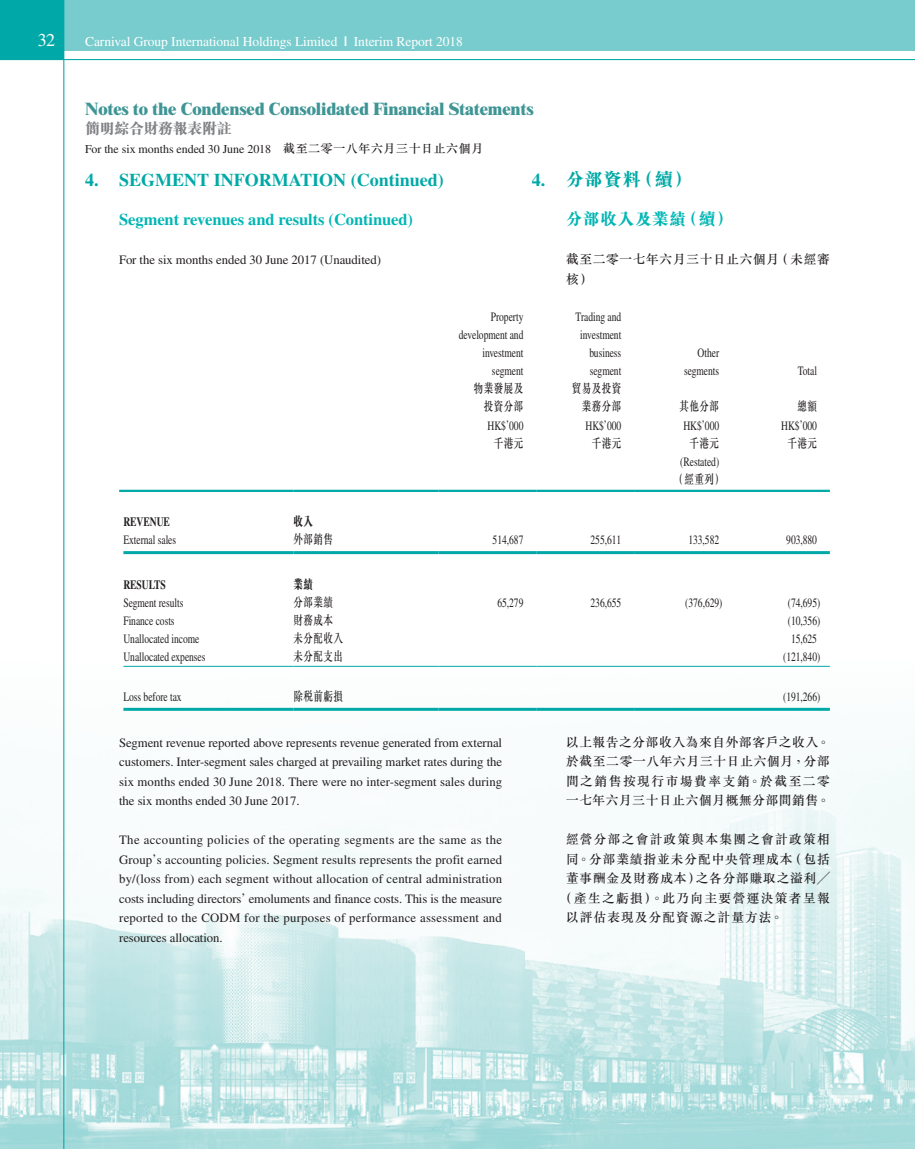
<style>
.page{position:relative;width:915px;height:1149px;background:#fff}
.page>*{position:absolute;margin:0;border:0;box-sizing:border-box;transform-origin:0 0}
.Heading_1{font:700 18px "Times LT Std";color:#00a9a7}
.C_Heading_1{font:800 18px "M Sung HK";color:#00a9a7}
.t1{font:18px "Times LT Std";color:#fff}
.t2{font:800 17.25px "Times LT Std";letter-spacing:-.01em;color:#3f9595}
.Heading_2{font:700 16.5px "Times LT Std";letter-spacing:-.005em;color:#00b6b4}
.C_Heading_2{font:800 16.5px "M Sung HK";letter-spacing:.045em;color:#00b6b4}
.t3{font:800 15px "M Sung HK";letter-spacing:-.025em;color:#808285}
.t4{font:13.5px "Times LT Std";letter-spacing:-.005em;color:#fff}
.Body_Text{font:12.75px/19.5px "Times LT Std";letter-spacing:-.005em;color:#231f20;text-align:justify}
.Body_Text-2{font:12.75px "Times LT Std";letter-spacing:-.005em;color:#231f20;scale:.75 1}
.C_Body_Text{font:500 12.75px/19.5px "M Sung HK";letter-spacing:.065em;color:#231f20}
.Body_Text-3{font:500 12.75px "M Sung HK";letter-spacing:.045em;color:#231f20;scale:.75 1}
.C_Body_Text-2{font:500 12.75px "M Sung HK";letter-spacing:.1em;color:#231f20}
.C_Body_Text-3{font:500 12.75px "M Sung HK";letter-spacing:.095em;color:#231f20}
.Body_Text-4{font:700 12.75px "Times LT Std";letter-spacing:-.005em;color:#231f20;scale:.75 1}
.Body_Text-5{font:800 12.75px "M Sung HK";color:#231f20;scale:.75 1}
.t5{font:12px "Times LT Std";letter-spacing:-.005em;color:#231f20}
.s1{font-weight:800}
.s2{font-family:"M Sung HK";font-weight:500}
.s3{font-family:"Times LT Std";font-weight:700}
</style>
<div class="page">
<img style="left:0;top:51px;width:914px;height:1097px">
<div style="left:64px;top:0;width:850px;height:51px;background:#78cccd"></div>
<hr style="left:914px;top:0;width:1px;height:51px;background:#78cccd">
<div style="left:0;top:0;width:64px;height:60px;background:#00a9a7"></div>
<hr style="left:63px;top:0;width:1px;height:1148px;background:#00a9a7">
<hr style="left:0;top:59px;width:914px;height:1px;background:#00a9a7">
<hr style="left:119px;top:489px;width:174px;height:3px;background:#00a9a7">
<hr style="left:293px;top:489px;width:145px;height:3px;background:#00a9a7">
<hr style="left:438px;top:489px;width:98px;height:3px;background:#00a9a7">
<hr style="left:536px;top:489px;width:98px;height:3px;background:#00a9a7">
<hr style="left:634px;top:489px;width:97px;height:3px;background:#00a9a7">
<hr style="left:731px;top:489px;width:98px;height:3px;background:#00a9a7">
<hr style="left:123px;top:551px;width:170px;height:3px;background:#00a9a7">
<hr style="left:293px;top:551px;width:145px;height:3px;background:#00a9a7">
<hr style="left:438px;top:551px;width:98px;height:3px;background:#00a9a7">
<hr style="left:536px;top:551px;width:98px;height:3px;background:#00a9a7">
<hr style="left:634px;top:551px;width:97px;height:3px;background:#00a9a7">
<hr style="left:731px;top:551px;width:98px;height:3px;background:#00a9a7">
<hr style="left:123px;top:665px;width:170px;height:1px;background:#00a9a7">
<hr style="left:293px;top:665px;width:145px;height:1px;background:#00a9a7">
<hr style="left:438px;top:665px;width:98px;height:1px;background:#00a9a7">
<hr style="left:536px;top:665px;width:98px;height:1px;background:#00a9a7">
<hr style="left:634px;top:665px;width:97px;height:1px;background:#00a9a7">
<hr style="left:731px;top:665px;width:98px;height:1px;background:#00a9a7">
<hr style="left:123px;top:707px;width:170px;height:3px;background:#00a9a7">
<hr style="left:293px;top:707px;width:145px;height:3px;background:#00a9a7">
<hr style="left:438px;top:707px;width:98px;height:3px;background:#00a9a7">
<hr style="left:536px;top:707px;width:98px;height:3px;background:#00a9a7">
<hr style="left:634px;top:707px;width:97px;height:3px;background:#00a9a7">
<hr style="left:731px;top:707px;width:98px;height:3px;background:#00a9a7">
<h1 class="t1" style="left:38px;top:30px;width:19px">32</h1>
<p class="t4" style="left:85px;top:33px;width:379px">Carnival Group International Holdings Limited <span class="s1">|</span> Interim Report 2018</p>
<h2 class="t2" style="left:85px;top:99px;width:450px">Notes to the Condensed Consolidated Financial Statements</h2>
<p class="t3" style="left:85px;top:120px;width:148px">簡明綜合財務報表附註</p>
<p class="t5" style="left:85px;top:142px;width:399px">For the six months ended 30 June 2018 <span class="s2">截至二零一八年六月三十日止六個月</span></p>
<p class="C_Heading_1" style="left:531px;top:170px;width:162px"><span class="s3">4.</span> 分部資料（續）</p>
<p class="C_Heading_2" style="left:566px;top:211px;width:168px">分部收入及業績（續）</p>
<p class="C_Body_Text" style="left:566px;top:249px;width:265px">截至二零一七年六月三十日止六個月（未經審核）</p>
<p class="Heading_1" style="left:85px;top:169px;width:360px">4. SEGMENT INFORMATION (Continued)</p>
<p class="Heading_2" style="left:119px;top:210px;width:295px">Segment revenues and results (Continued)</p>
<p class="Body_Text" style="left:119px;top:250px;width:263px">For the six months ended 30 June 2017 (Unaudited)</p>
<p class="Body_Text-2" style="left:490px;top:310px;width:45px">Property</p>
<p class="Body_Text-2" style="left:458px;top:328px;width:88px">development and</p>
<p class="Body_Text-2" style="left:482px;top:346px;width:56px">investment</p>
<p class="Body_Text-2" style="left:492px;top:364px;width:43px">segment</p>
<p class="Body_Text-3" style="left:473px;top:380px;width:68px">物業發展及</p>
<p class="Body_Text-3" style="left:483px;top:398px;width:54px">投資分部</p>
<p class="Body_Text-2" style="left:575px;top:310px;width:62px">Trading and</p>
<p class="Body_Text-2" style="left:580px;top:328px;width:56px">investment</p>
<p class="Body_Text-2" style="left:589px;top:346px;width:44px">business</p>
<p class="Body_Text-2" style="left:589px;top:364px;width:43px">segment</p>
<p class="Body_Text-2" style="left:697px;top:346px;width:30px">Other</p>
<p class="Body_Text-2" style="left:683px;top:364px;width:48px">segments</p>
<p class="Body_Text-2" style="left:797px;top:364px;width:27px">Total</p>
<p class="Body_Text-3" style="left:571px;top:380px;width:68px">貿易及投資</p>
<p class="Body_Text-3" style="left:581px;top:398px;width:54px">業務分部</p>
<p class="Body_Text-3" style="left:679px;top:398px;width:54px">其他分部</p>
<p class="Body_Text-3" style="left:797px;top:398px;width:28px">總額</p>
<p class="Body_Text-2" style="left:487px;top:418px;width:49px">HK$’000</p>
<p class="Body_Text-2" style="left:585px;top:418px;width:49px">HK$’000</p>
<p class="Body_Text-2" style="left:683px;top:418px;width:49px">HK$’000</p>
<p class="Body_Text-2" style="left:781px;top:418px;width:49px">HK$’000</p>
<p class="Body_Text-3" style="left:493px;top:434px;width:41px">千港元</p>
<p class="Body_Text-3" style="left:591px;top:434px;width:41px">千港元</p>
<p class="Body_Text-3" style="left:689px;top:434px;width:41px">千港元</p>
<p class="Body_Text-3" style="left:787px;top:434px;width:41px">千港元</p>
<p class="Body_Text-2" style="left:680px;top:454px;width:53px">(Restated)</p>
<p class="Body_Text-3" style="left:673px;top:470px;width:68px">（經重列）</p>
<p class="Body_Text-4" style="left:123px;top:514px;width:63px">REVENUE</p>
<p class="Body_Text-5" style="left:293px;top:515px;width:28px">收入</p>
<p class="Body_Text-2" style="left:123px;top:533px;width:72px">External sales</p>
<p class="Body_Text-3" style="left:293px;top:530px;width:54px">外部銷售</p>
<p class="Body_Text-2" style="left:492px;top:533px;width:43px">514,687</p>
<p class="Body_Text-2" style="left:590px;top:533px;width:43px">255,611</p>
<p class="Body_Text-2" style="left:688px;top:533px;width:43px">133,582</p>
<p class="Body_Text-2" style="left:786px;top:533px;width:43px">903,880</p>
<p class="Body_Text-4" style="left:123px;top:576px;width:58px">RESULTS</p>
<p class="Body_Text-5" style="left:293px;top:577px;width:28px">業績</p>
<p class="Body_Text-2" style="left:123px;top:595px;width:82px">Segment results</p>
<p class="Body_Text-3" style="left:293px;top:592px;width:54px">分部業績</p>
<p class="Body_Text-2" style="left:497px;top:595px;width:36px">65,279</p>
<p class="Body_Text-2" style="left:590px;top:595px;width:43px">236,655</p>
<p class="Body_Text-2" style="left:685px;top:595px;width:51px">(376,629)</p>
<p class="Body_Text-2" style="left:787px;top:595px;width:45px">(74,695)</p>
<p class="Body_Text-2" style="left:123px;top:613px;width:70px">Finance costs</p>
<p class="Body_Text-3" style="left:293px;top:610px;width:54px">財務成本</p>
<p class="Body_Text-2" style="left:787px;top:613px;width:45px">(10,356)</p>
<p class="Body_Text-2" style="left:123px;top:631px;width:103px">Unallocated income</p>
<p class="Body_Text-3" style="left:293px;top:628px;width:68px">未分配收入</p>
<p class="Body_Text-2" style="left:790px;top:631px;width:36px">15,625</p>
<p class="Body_Text-2" style="left:123px;top:649px;width:111px">Unallocated expenses</p>
<p class="Body_Text-3" style="left:293px;top:646px;width:68px">未分配支出</p>
<p class="Body_Text-2" style="left:782px;top:649px;width:51px">(121,840)</p>
<p class="Body_Text-2" style="left:123px;top:689px;width:79px">Loss before tax</p>
<p class="Body_Text-3" style="left:293px;top:687px;width:68px">除稅前虧損</p>
<p class="Body_Text-2" style="left:782px;top:689px;width:51px">(191,266)</p>
<p class="Body_Text" style="left:119px;top:732px;width:384px">Segment revenue reported above represents revenue generated from external customers. Inter-segment sales charged at prevailing market rates during the six months ended 30 June 2018. There were no inter-segment sales during the six months ended 30 June 2017.</p>
<p class="Body_Text" style="left:119px;top:829px;width:384px">The accounting policies of the operating segments are the same as the Group’s accounting policies. Segment results represents the profit earned by/(loss from) each segment without allocation of central administration costs including directors’ emoluments and finance costs. This is the measure reported to the CODM for the purposes of performance assessment and resources allocation.</p>
<p class="C_Body_Text" style="left:566px;top:731px;width:265px;text-align:justify">以上報告之分部收入為來自外部客戶之收入。於截至二零一八年六月三十日止六個月，分部間之銷售按現行市場費率支銷。於截至二零一七年六月三十日止六個月概無分部間銷售。</p>
<p class="C_Body_Text-3" style="left:566px;top:830px;width:265px">經營分部之會計政策與本集團之會計政策相</p>
<p class="C_Body_Text" style="left:566px;top:848px;width:265px">同。分部業績指並未分配中央管理成本（包括</p>
<p class="C_Body_Text" style="left:566px;top:867px;width:265px">董事酬金及財務成本）之各分部賺取之溢利╱</p>
<p class="C_Body_Text-2" style="left:559px;top:888px;width:271px">（產生之虧損）。此乃向主要營運決策者呈報</p>
<p class="C_Body_Text" style="left:566px;top:906px;width:219px">以評估表現及分配資源之計量方法。</p>
</div>
